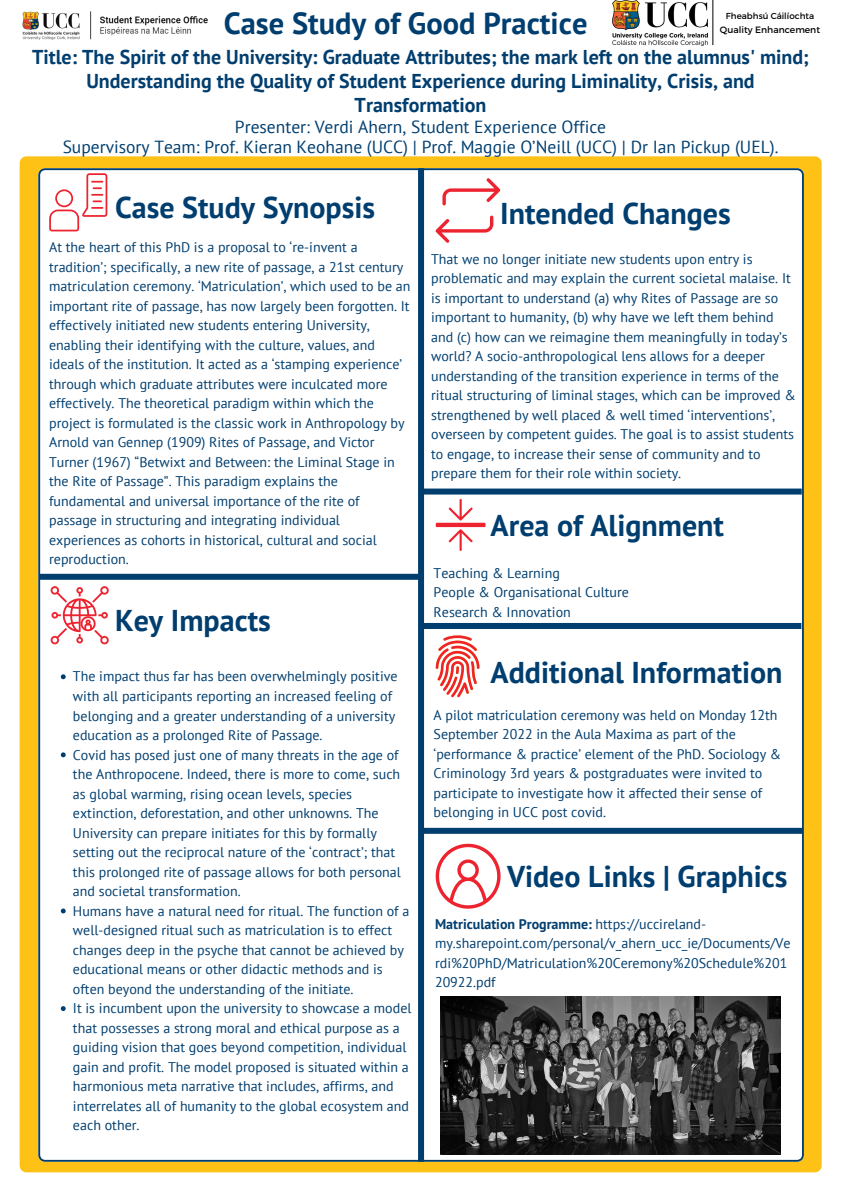
<style>
.page{position:relative;width:842px;height:1193px;background:#fff}
.page>*{position:absolute;margin:0;border:0;box-sizing:border-box;transform-origin:0 0}
.t1{font:700 30.5px "PT Sans";color:#003e6f}
.t2{font:700 30px "PT Sans";color:#003e6f}
.t3{font:700 20px/23.6px "PT Sans";color:#003e6f;text-align:center}
.t4{font:17.5px/20.6px "PT Sans";color:#003e6f;text-align:center}
.t5{font:14px/19.5px "PT Sans";color:#003e6f}
.t6{font:9.15px "Montserrat";color:#000}
.t7{font:8.7px "Montserrat";color:#000}
.s1{font-weight:700}
</style>
<div class="page">
<div style="left:20px;top:156px;width:802px;height:1016px;background:#fec217;border-radius:7px"></div>
<div style="left:38px;top:168px;width:766px;height:993px;background:#fff"></div>
<img style="left:613px;top:0;width:94px;height:45px">
<hr style="left:713px;top:0;width:1px;height:45px;background:#000">
<svg style="left:49px;top:173px;width:58px;height:58px;background:#fcdcde"></svg>
<svg style="left:51px;top:586px;width:58px;height:58px;background:#fac5c8"></svg>
<svg style="left:436px;top:635px;width:43px;height:62px;background:#f7a5a1"></svg>
<div style="left:419px;top:488px;width:383px;height:6px;background:#003e6f"></div>
<div style="left:422px;top:623px;width:379px;height:6px;background:#003e6f"></div>
<div style="left:418px;top:168px;width:6px;height:993px;background:#003e6f"></div>
<svg style="left:436px;top:843px;width:64px;height:65px;background:#fac9cc"></svg>
<svg style="left:436px;top:178px;width:64px;height:65px;background:#fcdddf"></svg>
<div style="left:422px;top:827px;width:380px;height:6px;background:#003e6f"></div>
<div style="left:40px;top:573px;width:382px;height:6px;background:#003e6f"></div>
<svg style="left:436px;top:499px;width:49px;height:52px;background:#fcd9db"></svg>
<img style="left:22px;top:11px;width:186px;height:29px">
<img style="left:441px;top:996px;width:339px;height:157px">
<svg style="left:61px;top:674px;width:5px;height:5px"></svg>
<svg style="left:61px;top:752px;width:5px;height:5px"></svg>
<svg style="left:61px;top:908px;width:5px;height:5px"></svg>
<svg style="left:61px;top:1005px;width:5px;height:5px"></svg>
<h1 class="t1" style="left:224px;top:3px;width:365px">Case Study of Good Practice</h1>
<p class="t7" style="left:726px;top:10px;width:90px">Fheabhsú Cáilíochta</p>
<p class="t6" style="left:720px;top:24px;width:102px">Quality Enhancement</p>
<h3 class="t3" style="left:32px;top:45px;width:778px">Title: The Spirit of the University: Graduate Attributes; the mark left on the alumnus' mind;<br>Understanding the Quality of Student Experience during Liminality, Crisis, and<br>Transformation</h3>
<p class="t4" style="left:63px;top:116px;width:717px">Presenter: Verdi Ahern, Student Experience Office<br>Supervisory Team: Prof. Kieran Keohane (UCC) | Prof. Maggie O’Neill (UCC) | Dr Ian Pickup (UEL).</p>
<h2 class="t2" style="left:115px;top:187px;width:262px">Case Study Synopsis</h2>
<p class="t5" style="left:49px;top:237px;width:363px">At the heart of this PhD is a proposal to ‘re-invent a tradition’; specifically, a new rite of passage, a 21st century matriculation ceremony. ‘Matriculation’, which used to be an important rite of passage, has now largely been forgotten. It effectively initiated new students entering University, enabling their identifying with the culture, values, and ideals of the institution. It acted as a ‘stamping experience’ through which graduate attributes were inculcated more effectively. The theoretical paradigm within which the project is formulated is the classic work in Anthropology by Arnold van Gennep (1909) Rites of Passage, and Victor Turner (1967) “Betwixt and Between: the Liminal Stage in the Rite of Passage”. This paradigm explains the fundamental and universal importance of the rite of passage in structuring and integrating individual experiences as cohorts in historical, cultural and social reproduction.</p>
<h2 class="t2" style="left:115px;top:600px;width:157px">Key Impacts</h2>
<p class="t5" style="left:73px;top:666px;width:340px">The impact thus far has been overwhelmingly positive with all participants reporting an increased feeling of belonging and a greater understanding of a university education as a prolonged Rite of Passage.<br>Covid has posed just one of many threats in the age of the Anthropocene. Indeed, there is more to come, such as global warming, rising ocean levels, species extinction, deforestation, and other unknowns. The University can prepare initiates for this by formally setting out the reciprocal nature of the ‘contract’; that this prolonged rite of passage allows for both personal and societal transformation.<br>Humans have a natural need for ritual. The function of a well-designed ritual such as matriculation is to effect changes deep in the psyche that cannot be achieved by educational means or other didactic methods and is often beyond the understanding of the initiate.<br>It is incumbent upon the university to showcase a model that possesses a strong moral and ethical purpose as a guiding vision that goes beyond competition, individual gain and profit. The model proposed is situated within a harmonious meta narrative that includes, affirms, and interrelates all of humanity to the global ecosystem and each other.</p>
<h2 class="t2" style="left:500px;top:194px;width:232px">Intended Changes</h2>
<p class="t5" style="left:431px;top:249px;width:366px">That we no longer initiate new students upon entry is problematic and may explain the current societal malaise. It is important to understand (a) why Rites of Passage are so important to humanity, (b) why have we left them behind and (c) how can we reimagine them meaningfully in today’s world? A socio-anthropological lens allows for a deeper understanding of the transition experience in terms of the ritual structuring of liminal stages, which can be improved &amp; strengthened by well placed &amp; well timed ‘interventions’, overseen by competent guides. The goal is to assist students to engage, to increase their sense of community and to prepare them for their role within society.</p>
<h2 class="t2" style="left:491px;top:505px;width:235px">Area of Alignment</h2>
<p class="t5" style="left:434px;top:562px;width:197px">Teaching &amp; Learning<br>People &amp; Organisational Culture<br>Research &amp; Innovation</p>
<h2 class="t2" style="left:490px;top:652px;width:294px">Additional Information</h2>
<p class="t5" style="left:434px;top:704px;width:349px">A pilot matriculation ceremony was held on Monday 12th September 2022 in the Aula Maxima as part of the ‘performance &amp; practice’ element of the PhD. Sociology &amp; Criminology 3rd years &amp; postgraduates were invited to participate to investigate how it affected their sense of belonging in UCC post covid.</p>
<h2 class="t2" style="left:507px;top:856px;width:282px">Video Links | Graphics</h2>
<p class="t5" style="left:435px;top:913px;width:357px"><span class="s1">Matriculation Programme:</span> https://uccireland&shy;my.sharepoint.com/personal/v_ahern_ucc_ie/Documents/Ve rdi%20PhD/Matriculation%20Ceremony%20Schedule%201<br>20922.pdf</p>
</div>
